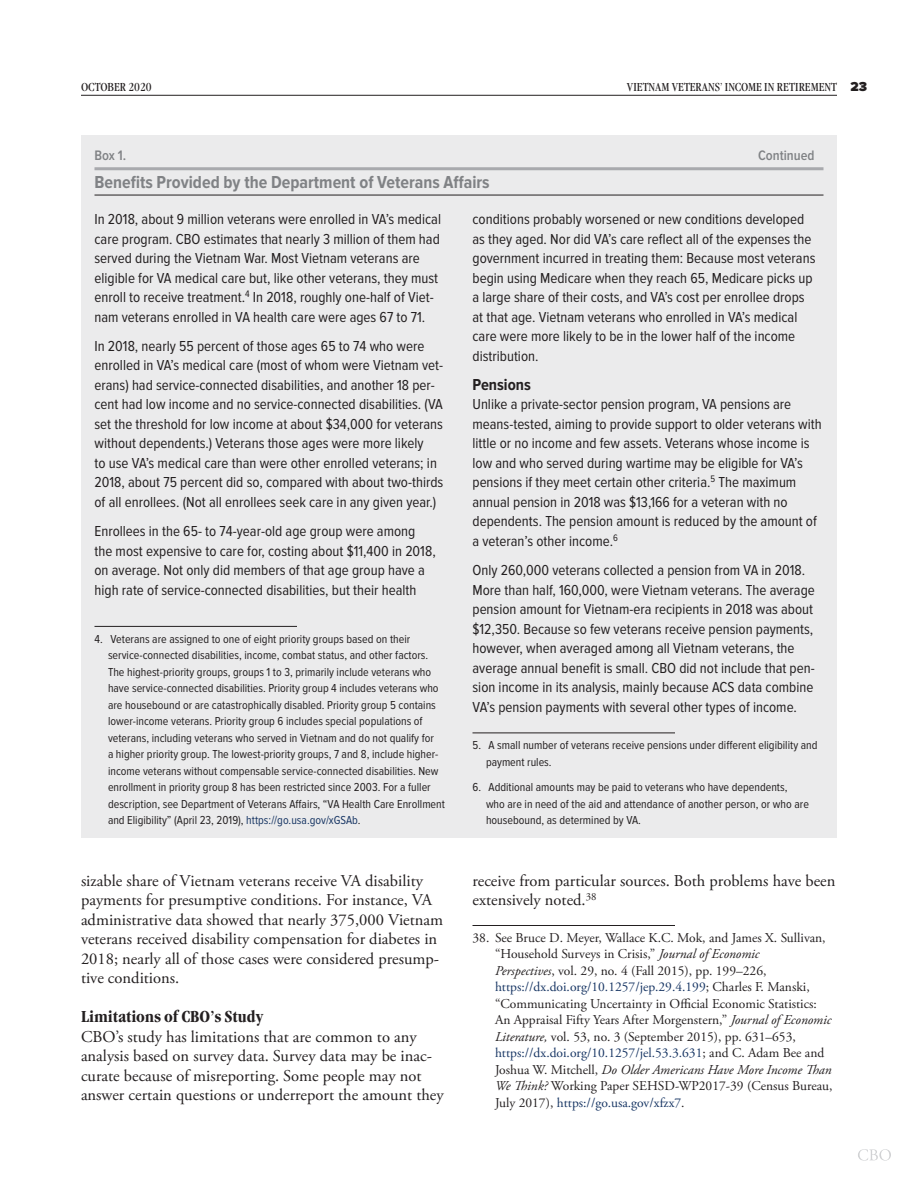
<style>
.page{position:relative;width:918px;height:1188px;background:#fff}
.page>*{position:absolute;margin:0;border:0;box-sizing:border-box;transform-origin:0 0}
.Bx-2b_Title-Cont{font:700 18px "Proxima Nova Cond";color:#808285}
.Bd-5_BODY-Text{font:16.5px/19.5px "Adobe Garamond Pro";color:#231f20}
.Bd-3_B-HEAD{font:700 16.5px "Garamond Modern FS";color:#231f20}
.Bx-4_Hd1{font:700 16.5px "Proxima Nova Cond";color:#231f20}
.Bx-5_Body_Text{font:15px/19.5px "Proxima Nova Cond";color:#231f20}
.Bx-1b_Number-Cont{font:600 14.25px "Proxima Nova Cond";color:#808285}
.Bd-8_FOOTNOTES{font:13.5px/16.5px "Adobe Garamond Pro";color:#231f20}
.Bx-7_Footnotes-text{font:12px/16.5px "Proxima Nova Cond";color:#231f20}
.t1{font:12px "Garamond Modern FS";color:#231f20}
.s1{font-family:"Proxima Nova";font-weight:900;font-size:13.5px}
.s2{color:#183664}
.s3{font-style:italic}
</style>
<div class="page">
<hr style="left:81px;top:95px;width:756px;height:1px;background:#231f20">
<svg style="left:858px;top:1149px;width:33px;height:12px"></svg>
<hr style="left:472px;top:925px;width:203px;height:1px;background:#231f20">
<div style="left:81px;top:135px;width:756px;height:703px;background:#ebebec"></div>
<hr style="left:94px;top:626px;width:203px;height:1px;background:#231f20">
<hr style="left:472px;top:733px;width:203px;height:1px;background:#231f20">
<hr style="left:94px;top:167px;width:730px;height:3px;background:#a8a9ad">
<hr style="left:94px;top:195px;width:730px;height:1px;background:#231f20">
<p class="t1" style="left:81px;top:80px;width:72px">OCTOBER 2020</p>
<p class="t1" style="left:627px;top:80px;width:242px">VIETNAM VETERANS’ INCOME IN RETIREMENT <span class="s1">23</span></p>
<p class="Bx-1b_Number-Cont" style="left:94px;top:147px;width:33px">Box 1.</p>
<p class="Bx-1b_Number-Cont" style="left:758px;top:147px;width:58px">Continued</p>
<p class="Bx-2b_Title-Cont" style="left:94px;top:172px;width:397px">Benefits Provided by the Department of Veterans Affairs</p>
<p class="Bx-5_Body_Text" style="left:94px;top:210px;width:348px">In 2018, about 9 million veterans were enrolled in VA’s medical care program. CBO estimates that nearly 3 million of them had served during the Vietnam War. Most Vietnam veterans are eligible for VA medical care but, like other veterans, they must enroll to receive treatment.<sup>4</sup> In 2018, roughly one-half of Viet&shy;nam veterans enrolled in VA health care were ages 67 to 71.</p>
<p class="Bx-5_Body_Text" style="left:94px;top:337px;width:350px">In 2018, nearly 55 percent of those ages 65 to 74 who were enrolled in VA’s medical care (most of whom were Vietnam vet&shy;erans) had service-connected disabilities, and another 18 per&shy;cent had low income and no service-connected disabilities. (VA set the threshold for low income at about $34,000 for veterans without dependents.) Veterans those ages were more likely<br>to use VA’s medical care than were other enrolled veterans; in 2018, about 75 percent did so, compared with about two-thirds of all enrollees. (Not all enrollees seek care in any given year.)</p>
<p class="Bx-5_Body_Text" style="left:94px;top:522px;width:343px">Enrollees in the 65- to 74-year-old age group were among the most expensive to care for, costing about $11,400 in 2018, on average. Not only did members of that age group have a high rate of service-connected disabilities, but their health</p>
<p class="Bx-7_Footnotes-text" style="left:108px;top:631px;width:338px;text-indent:-14px">4. Veterans are assigned to one of eight priority groups based on their service-connected disabilities, income, combat status, and other factors.<br>The highest-priority groups, groups 1 to 3, primarily include veterans who have service-connected disabilities. Priority group 4 includes veterans who are housebound or are catastrophically disabled. Priority group 5 contains lower-income veterans. Priority group 6 includes special populations of veterans, including veterans who served in Vietnam and do not qualify for<br>a higher priority group. The lowest-priority groups, 7 and 8, include higher&shy;income veterans without compensable service-connected disabilities. New enrollment in priority group 8 has been restricted since 2003. For a fuller description, see Department of Veterans Affairs, “VA Health Care Enrollment and Eligibility” (April 23, 2019), <span class="s2">https://go.usa.gov/xGSAb</span>.</p>
<p class="Bd-5_BODY-Text" style="left:81px;top:871px;width:364px">sizable share of Vietnam veterans receive VA disability payments for presumptive conditions. For instance, VA administrative data showed that nearly 375,000 Vietnam veterans received disability compensation for diabetes in 2018; nearly all of those cases were considered presump&shy;tive conditions.</p>
<p class="Bd-3_B-HEAD" style="left:81px;top:1007px;width:184px">Limitations of CBO’s Study</p>
<p class="Bd-5_BODY-Text" style="left:81px;top:1027px;width:364px">CBO’s study has limitations that are common to any analysis based on survey data. Survey data may be inac&shy;curate because of misreporting. Some people may not answer certain questions or underreport the amount they</p>
<p class="Bx-5_Body_Text" style="left:472px;top:210px;width:344px">conditions probably worsened or new conditions developed as they aged. Nor did VA’s care reflect all of the expenses the government incurred in treating them: Because most veterans begin using Medicare when they reach 65, Medicare picks up a large share of their costs, and VA’s cost per enrollee drops at that age. Vietnam veterans who enrolled in VA’s medical care were more likely to be in the lower half of the income distribution.</p>
<p class="Bx-4_Hd1" style="left:472px;top:375px;width:60px">Pensions</p>
<p class="Bx-5_Body_Text" style="left:472px;top:395px;width:351px">Unlike a private-sector pension program, VA pensions are means-tested, aiming to provide support to older veterans with little or no income and few assets. Veterans whose income is low and who served during wartime may be eligible for VA’s pensions if they meet certain other criteria.<sup>5</sup> The maximum annual pension in 2018 was $13,166 for a veteran with no dependents. The pension amount is reduced by the amount of a veteran’s other income.<sup>6</sup></p>
<p class="Bx-5_Body_Text" style="left:472px;top:561px;width:344px">Only 260,000 veterans collected a pension from VA in 2018.<br>More than half, 160,000, were Vietnam veterans. The average pension amount for Vietnam-era recipients in 2018 was about $12,350. Because so few veterans receive pension payments, however, when averaged among all Vietnam veterans, the average annual benefit is small. CBO did not include that pen&shy;sion income in its analysis, mainly because ACS data combine VA’s pension payments with several other types of income.</p>
<p class="Bx-7_Footnotes-text" style="left:486px;top:738px;width:333px;text-indent:-14px">5. A small number of veterans receive pensions under different eligibility and payment rules.</p>
<p class="Bx-7_Footnotes-text" style="left:486px;top:780px;width:324px;text-indent:-14px">6. Additional amounts may be paid to veterans who have dependents, who are in need of the aid and attendance of another person, or who are housebound, as determined by VA.</p>
<p class="Bd-5_BODY-Text" style="left:472px;top:871px;width:365px">receive from particular sources. Both problems have been extensively noted.<sup>38</sup></p>
<p class="Bd-8_FOOTNOTES" style="left:495px;top:930px;width:339px;text-indent:-22px">38. See Bruce D. Meyer, Wallace K.C. Mok, and James X. Sullivan, “Household Surveys in Crisis,” <span class="s3">Journal of Economic<br>Perspectives</span>, vol. 29, no. 4 (Fall 2015), pp. 199–226, <span class="s2">https://dx.doi.org/10.1257/jep.29.4.199</span>; Charles F. Manski, “Communicating Uncertainty in Official Economic Statistics:<br>An Appraisal Fifty Years After Morgenstern,” <span class="s3">Journal of Economic Literature,</span> vol. 53, no. 3 (September 2015), pp. 631–653, <span class="s2">https://dx.doi.org/10.1257/jel.53.3.631</span>; and C. Adam Bee and Joshua W. Mitchell, <span class="s3">Do Older Americans Have More Income Than We Think?</span> Working Paper SEHSD-WP2017-39 (Census Bureau, July 2017), <span class="s2">https://go.usa.gov/xfzx7</span>.</p>
</div>
